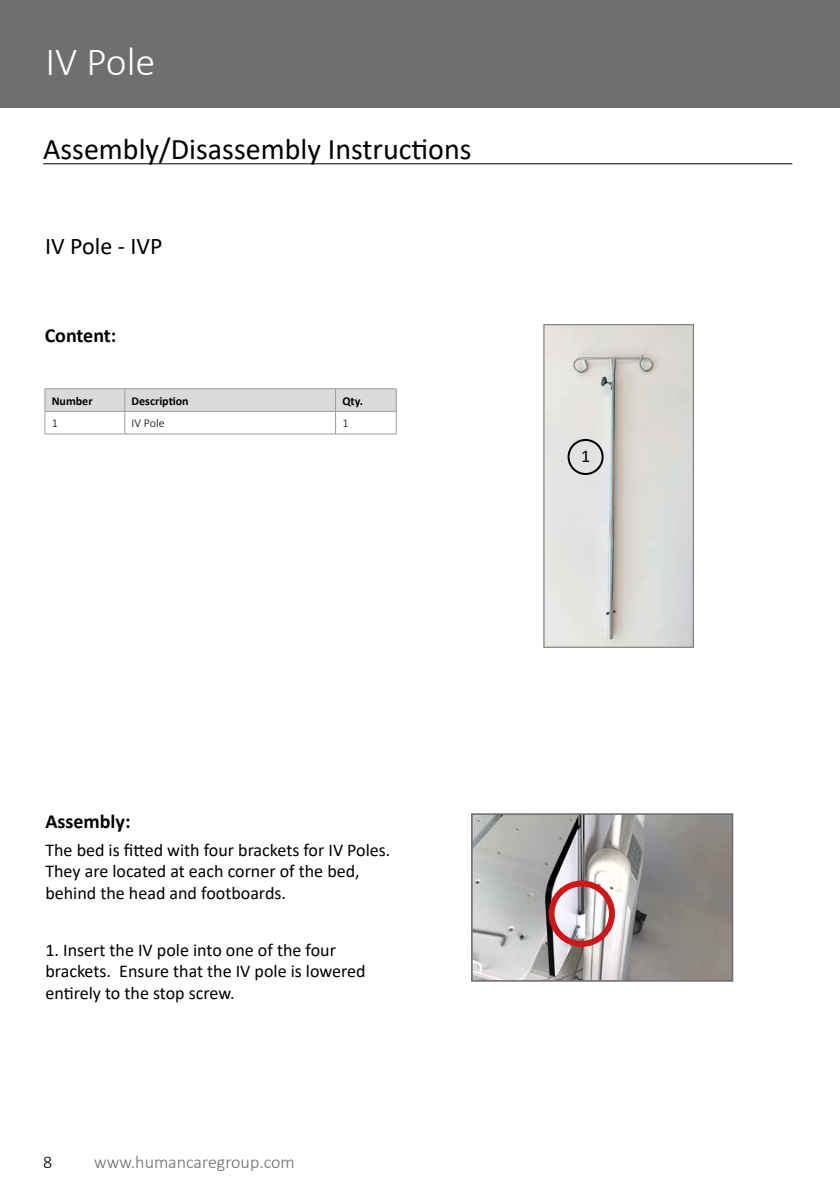
<style>
.page{position:relative;width:840px;height:1191px;background:#fff}
.page>*{position:absolute;margin:0;border:0;box-sizing:border-box;transform-origin:0 0}
.t1{font:300 40px "Calibri";color:#fff}
.t2{font:30px "Calibri";color:#000}
.t3{font:24px "Calibri";color:#000}
.t4{font:700 20px "Calibri";color:#000}
.t5{font:18px/21.6px "Calibri";color:#000}
.t6{font:300 18px "Calibri";color:#706f6f}
.t7{font:300 18px "Calibri";color:#000}
.t8{font:700 12px "Calibri";color:#000}
.t9{font:300 12px "Calibri";color:#000}
</style>
<div class="page">
<div style="left:0;top:0;width:839px;height:108px;background:#706f6f"></div>
<hr style="left:43px;top:163px;width:748px;height:1px;background:#000">
<hr style="left:45px;top:388px;width:80px;height:1px;background:#9d9d9c">
<hr style="left:125px;top:388px;width:210px;height:1px;background:#9d9d9c">
<hr style="left:335px;top:388px;width:61px;height:1px;background:#9d9d9c">
<svg style="left:45px;top:389px;width:352px;height:45px"></svg>
<hr style="left:45px;top:433px;width:80px;height:1px;background:#9d9d9c">
<hr style="left:125px;top:433px;width:210px;height:1px;background:#9d9d9c">
<hr style="left:335px;top:433px;width:61px;height:1px;background:#9d9d9c">
<img style="left:545px;top:326px;width:146px;height:319px">
<div style="left:543px;top:324px;width:150px;height:323px;border:1px solid #706f6f"></div>
<img style="left:474px;top:816px;width:255px;height:162px">
<div style="left:471px;top:813px;width:261px;height:168px;border:2px solid #706f6f"></div>
<div style="left:567px;top:439px;width:36px;height:36px;border:2px solid #000;border-radius:50%"></div>
<div style="left:548px;top:880px;width:66px;height:67px;border:6px solid #cd1719;border-radius:50%"></div>
<h1 class="t1" style="left:45px;top:37px;width:111px">IV Pole</h1>
<h2 class="t2" style="left:43px;top:128px;width:430px">Assembly/Disassembly Instructions</h2>
<h3 class="t3" style="left:45px;top:229px;width:119px">IV Pole - IVP</h3>
<p class="t4" style="left:45px;top:321px;width:73px">Content:</p>
<p class="t8" style="left:52px;top:392px;width:42px">Number</p>
<p class="t8" style="left:132px;top:392px;width:58px">Description</p>
<p class="t8" style="left:342px;top:392px;width:22px">Qty.</p>
<p class="t9" style="left:52px;top:416px;width:8px">1</p>
<p class="t9" style="left:131px;top:416px;width:34px">IV Pole</p>
<p class="t9" style="left:342px;top:416px;width:8px">1</p>
<p class="t5" style="left:580px;top:444px;width:11px">1</p>
<p class="t4" style="left:45px;top:807px;width:87px">Assembly:</p>
<p class="t5" style="left:45px;top:838px;width:346px">The bed is fitted with four brackets for IV Poles.<br>They are located at each corner of the bed, behind the head and footboards.</p>
<p class="t5" style="left:45px;top:938px;width:322px">1. Insert the IV pole into one of the four brackets. Ensure that the IV pole is lowered entirely to the stop screw.</p>
<p class="t7" style="left:43px;top:1151px;width:11px">8</p>
<p class="t6" style="left:94px;top:1151px;width:202px">www.humancaregroup.com</p>
</div>
